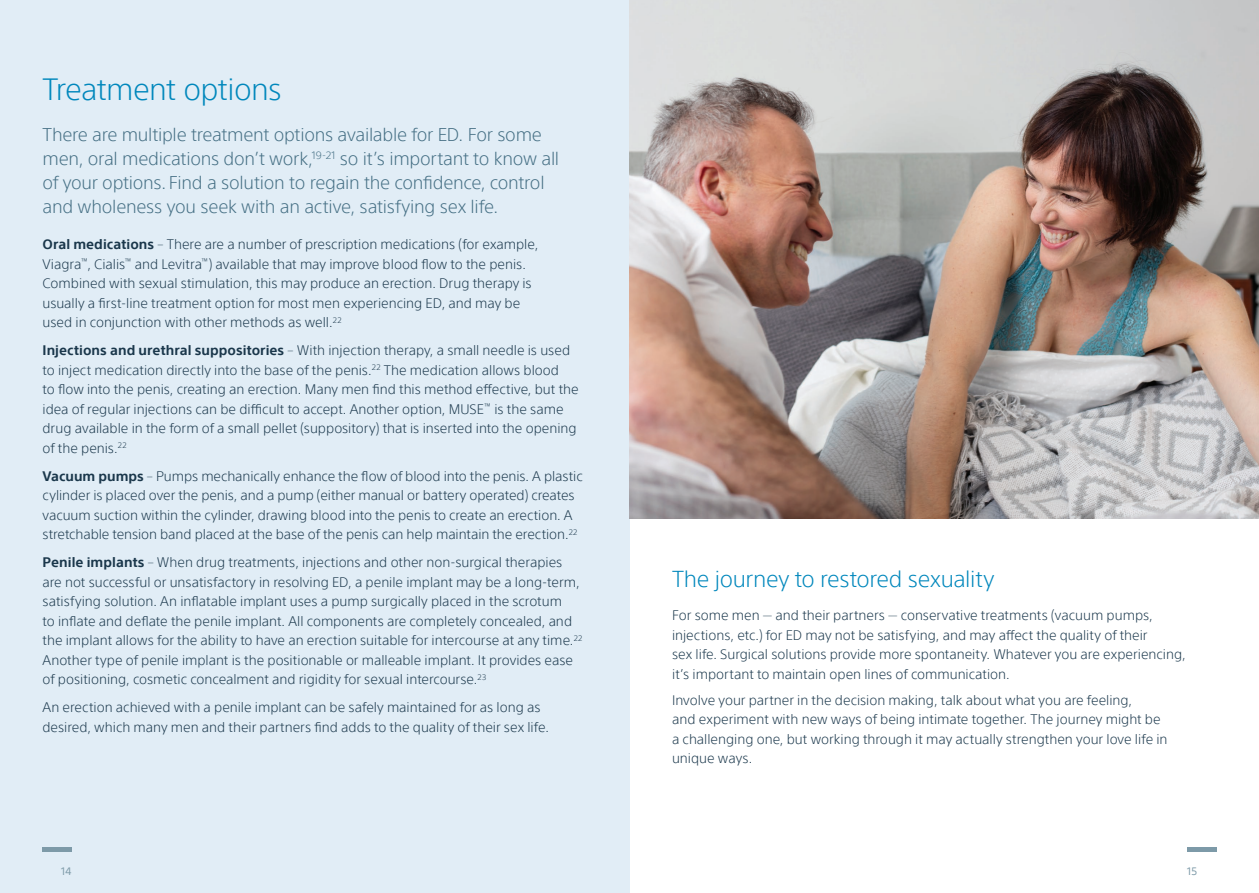
<style>
.page{position:relative;width:1259px;height:893px;background:#fff}
.page>*{position:absolute;margin:0;border:0;box-sizing:border-box;transform-origin:0 0}
.heading_1_-_blue{font:300 30px "SST";letter-spacing:-.02em;color:#0087bc}
.heading_2_-_blue{font:300 22.5px "SST";letter-spacing:-.015em;color:#0087bc}
.intro{font:300 18px/24px "SST";letter-spacing:-.015em;color:#456f84}
.body{font:300 13.5px/19.5px "SST";color:#1a374b}
.page_number_-_left{font:10.5px "SST";color:#7d9aa8}
.s1{font-weight:700}
</style>
<div class="page">
<div style="left:1187px;top:847px;width:29px;height:5px;background:#7d9aa8"></div>
<div style="left:0;top:0;width:629px;height:893px;background:#e1edf6"></div>
<img style="left:629px;top:0;width:630px;height:519px">
<div style="left:43px;top:847px;width:29px;height:5px;background:#7d9aa8"></div>
<p class="heading_1_-_blue" style="left:43px;top:71px;width:241px">Treatment options</p>
<p class="intro" style="left:43px;top:122px;width:518px">There are multiple treatment options available for ED. For some men, oral medications don’t work,<sup>19-21</sup> so it’s important to know all of your options. Find a solution to regain the confidence, control and wholeness you seek with an active, satisfying sex life.</p>
<p class="body" style="left:43px;top:235px;width:497px"><span class="s1">Oral medications</span> – There are a number of prescription medications (for example, Viagra<sup>™</sup>, Cialis<sup>™</sup> and Levitra<sup>™</sup>) available that may improve blood flow to the penis.<br>Combined with sexual stimulation, this may produce an erection. Drug therapy is usually a first-line treatment option for most men experiencing ED, and may be used in conjunction with other methods as well.<sup>22</sup></p>
<p class="body" style="left:43px;top:341px;width:537px"><span class="s1">Injections and urethral suppositories</span> – With injection therapy, a small needle is used to inject medication directly into the base of the penis.<sup>22</sup> The medication allows blood<br>to flow into the penis, creating an erection. Many men find this method effective, but the idea of regular injections can be difficult to accept. Another option, MUSE<sup>™</sup> is the same drug available in the form of a small pellet (suppository) that is inserted into the opening of the penis.<sup>22</sup></p>
<p class="body" style="left:43px;top:466px;width:542px"><span class="s1">Vacuum pumps</span> – Pumps mechanically enhance the flow of blood into the penis. A plastic cylinder is placed over the penis, and a pump (either manual or battery operated) creates vacuum suction within the cylinder, drawing blood into the penis to create an erection. A stretchable tension band placed at the base of the penis can help maintain the erection.<sup>22</sup></p>
<p class="body" style="left:43px;top:553px;width:541px"><span class="s1">Penile implants</span> – When drug treatments, injections and other non-surgical therapies are not successful or unsatisfactory in resolving ED, a penile implant may be a long-term, satisfying solution. An inflatable implant uses a pump surgically placed in the scrotum<br>to inflate and deflate the penile implant. All components are completely concealed, and the implant allows for the ability to have an erection suitable for intercourse at any time.<sup>22<br></sup>Another type of penile implant is the positionable or malleable implant. It provides ease of positioning, cosmetic concealment and rigidity for sexual intercourse.<sup>23</sup></p>
<p class="body" style="left:43px;top:698px;width:508px">An erection achieved with a penile implant can be safely maintained for as long as desired, which many men and their partners find adds to the quality of their sex life.</p>
<p class="page_number_-_left" style="left:61px;top:865px;width:12px">14</p>
<p class="heading_2_-_blue" style="left:672px;top:566px;width:324px">The journey to restored sexuality</p>
<p class="body" style="left:672px;top:605px;width:515px">For some men — and their partners — conservative treatments (vacuum pumps, injections, etc.) for ED may not be satisfying, and may affect the quality of their<br>sex life. Surgical solutions provide more spontaneity. Whatever you are experiencing, it’s important to maintain open lines of communication.</p>
<p class="body" style="left:672px;top:690px;width:497px">Involve your partner in the decision making, talk about what you are feeling,<br>and experiment with new ways of being intimate together. The journey might be a challenging one, but working through it may actually strengthen your love life in unique ways.</p>
<p class="page_number_-_left" style="left:1187px;top:865px;width:11px">15</p>
</div>
